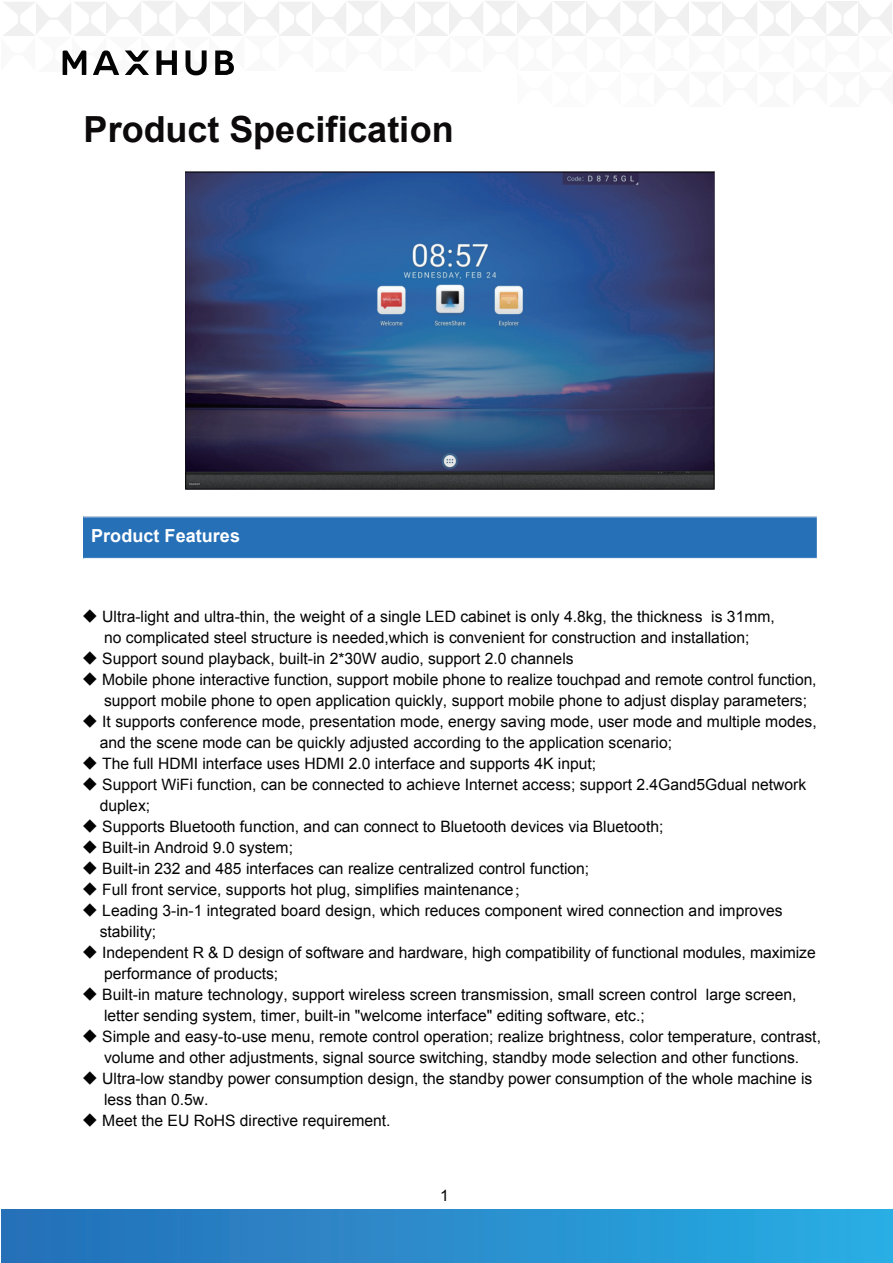
<style>
.page{position:relative;width:893px;height:1263px;background:#fff}
.page>*{position:absolute;margin:0;border:0;box-sizing:border-box;transform-origin:0 0}
.t1{font:700 36px "Arial";color:#0c0a0a}
.t2{font:700 18px "Arial";letter-spacing:.005em;color:#fff}
.t3{font:15.75px "Arial";color:#030303}
.t4{font:15.6px/21px "Arial";color:#030303}
.s1{font-family:"Adobe Song Std";font-weight:300}
</style>
<div class="page">
<img style="left:62px;top:50px;width:166px;height:21px">
<svg style="left:63px;top:51px;width:23px;height:24px"></svg>
<svg style="left:93px;top:51px;width:26px;height:24px"></svg>
<svg style="left:125px;top:51px;width:24px;height:24px"></svg>
<svg style="left:156px;top:51px;width:21px;height:24px"></svg>
<svg style="left:186px;top:50px;width:21px;height:25px"></svg>
<svg style="left:215px;top:51px;width:19px;height:24px"></svg>
<div style="left:1px;top:1210px;width:892px;height:53px;background:linear-gradient(to right,#286eb7,#2aade3)"></div>
<div style="left:84px;top:517px;width:733px;height:41px;background:#2670b8"></div>
<img style="left:186px;top:172px;width:529px;height:317px">
<h1 class="t1" style="left:84px;top:106px;width:372px">Product Specification</h1>
<p class="t2" style="left:91px;top:524px;width:150px">Product Features</p>
<p class="t4" style="left:82px;top:606px;width:694px;text-align:center"><span class="s1">◆</span> Ultra-light and ultra-thin, the weight of a single LED cabinet is only 4.8kg, the thickness is 31mm, no complicated steel structure is needed,which is convenient for construction and installation;</p>
<p class="t4" style="left:82px;top:648px;width:493px"><span class="s1">◆</span> Support sound playback, built-in 2*30W audio, support 2.0 channels</p>
<p class="t4" style="left:104px;top:669px;width:714px;text-indent:-22px"><span class="s1">◆</span> Mobile phone interactive function, support mobile phone to realize touchpad and remote control function, support mobile phone to open application quickly, support mobile phone to adjust display parameters;</p>
<p class="t4" style="left:100px;top:711px;width:719px;text-indent:-17px"><span class="s1">◆</span> It supports conference mode, presentation mode, energy saving mode, user mode and multiple modes, and the scene mode can be quickly adjusted according to the application scenario;</p>
<p class="t4" style="left:82px;top:753px;width:515px"><span class="s1">◆</span> The full HDMI interface uses HDMI 2.0 interface and supports 4K input;</p>
<p class="t4" style="left:100px;top:774px;width:708px;text-indent:-17px"><span class="s1">◆</span> Support WiFi function, can be connected to achieve Internet access; support 2.4Gand5Gdual network duplex;</p>
<p class="t4" style="left:82px;top:816px;width:583px"><span class="s1">◆</span> Supports Bluetooth function, and can connect to Bluetooth devices via Bluetooth;</p>
<p class="t4" style="left:82px;top:837px;width:212px"><span class="s1">◆</span> Built-in Android 9.0 system;</p>
<p class="t4" style="left:82px;top:858px;width:509px"><span class="s1">◆</span> Built-in 232 and 485 interfaces can realize centralized control function;</p>
<p class="t4" style="left:82px;top:879px;width:448px"><span class="s1">◆</span> Full front service, supports hot plug, simplifies maintenance<span class="s1">；</span></p>
<p class="t4" style="left:100px;top:900px;width:685px;text-indent:-17px"><span class="s1">◆</span> Leading 3-in-1 integrated board design, which reduces component wired connection and improves stability;</p>
<p class="t4" style="left:104px;top:942px;width:713px;text-indent:-22px"><span class="s1">◆</span> Independent R &amp; D design of software and hardware, high compatibility of functional modules, maximize performance of products;</p>
<p class="t4" style="left:104px;top:984px;width:694px;text-indent:-22px"><span class="s1">◆</span> Built-in mature technology, support wireless screen transmission, small screen control large screen, letter sending system, timer, built-in "welcome interface" editing software, etc.;</p>
<p class="t4" style="left:82px;top:1026px;width:740px;text-align:center"><span class="s1">◆</span> Simple and easy-to-use menu, remote control operation; realize brightness, color temperature, contrast, volume and other adjustments, signal source switching, standby mode selection and other functions.</p>
<p class="t4" style="left:104px;top:1068px;width:710px;text-indent:-22px"><span class="s1">◆</span> Ultra-low standby power consumption design, the standby power consumption of the whole machine is less than 0.5w.</p>
<p class="t4" style="left:82px;top:1110px;width:310px"><span class="s1">◆</span> Meet the EU RoHS directive requirement.</p>
<p class="t3" style="left:440px;top:1185px;width:10px">1</p>
</div>
